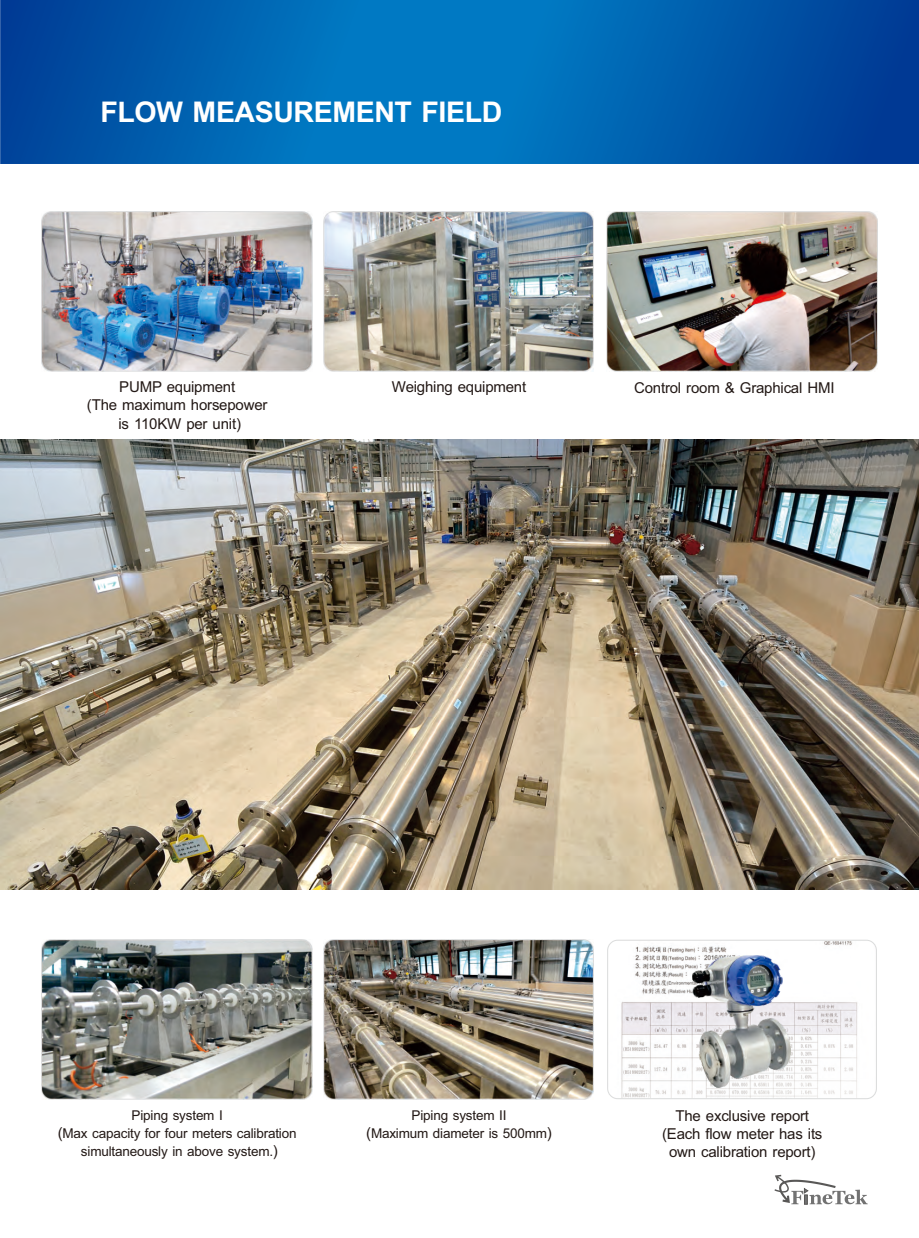
<style>
.page{position:relative;width:919px;height:1238px;background:#fff}
.page>*{position:absolute;margin:0;border:0;box-sizing:border-box;transform-origin:0 0}
.t1{font:700 28.5px "Arial";letter-spacing:-.015em;color:#fff}
.t2{font:15px/18.5px "Arial";letter-spacing:-.015em;color:#231916;text-align:center}
.t3{font:13.5px/18.3px "Arial";letter-spacing:-.015em;color:#231916;text-align:center}
.s1{font-size:15px}
</style>
<div class="page">
<svg style="left:0;top:0;width:918px;height:164px;background:#005faf"></svg>
<svg style="left:774px;top:1174px;width:93px;height:30px"></svg>
<img style="left:42px;top:212px;width:270px;height:159px">
<img style="left:0;top:440px;width:918px;height:449px">
<img style="left:323px;top:212px;width:270px;height:159px">
<img style="left:606px;top:212px;width:270px;height:159px">
<img style="left:42px;top:939px;width:270px;height:160px">
<img style="left:323px;top:939px;width:270px;height:160px">
<svg style="left:607px;top:939px;width:270px;height:160px"></svg>
<img style="left:692px;top:955px;width:98px;height:132px">
<h1 class="t1" style="left:100px;top:101px;width:403px">FLOW MEASUREMENT FIELD</h1>
<p class="t2" style="left:87px;top:378px;width:182px">PUMP equipment<br>(The maximum horsepower is 110KW per unit)</p>
<p class="t2" style="left:392px;top:379px;width:136px">Weighing equipment</p>
<p class="t2" style="left:634px;top:379px;width:202px">Control room &amp; Graphical HMI</p>
<p class="t3" style="left:58px;top:1106px;width:240px">Piping system I<br><span class="s1">(</span>Max capacity for four meters calibration simultaneously in above system.<span class="s1">)</span></p>
<p class="t3" style="left:366px;top:1107px;width:187px">Piping system II<br><span class="s1">(</span>Maximum diameter is 500mm<span class="s1">)</span></p>
<p class="t2" style="left:662px;top:1107px;width:162px">The exclusive report (Each flow meter has its own calibration report)</p>
</div>
